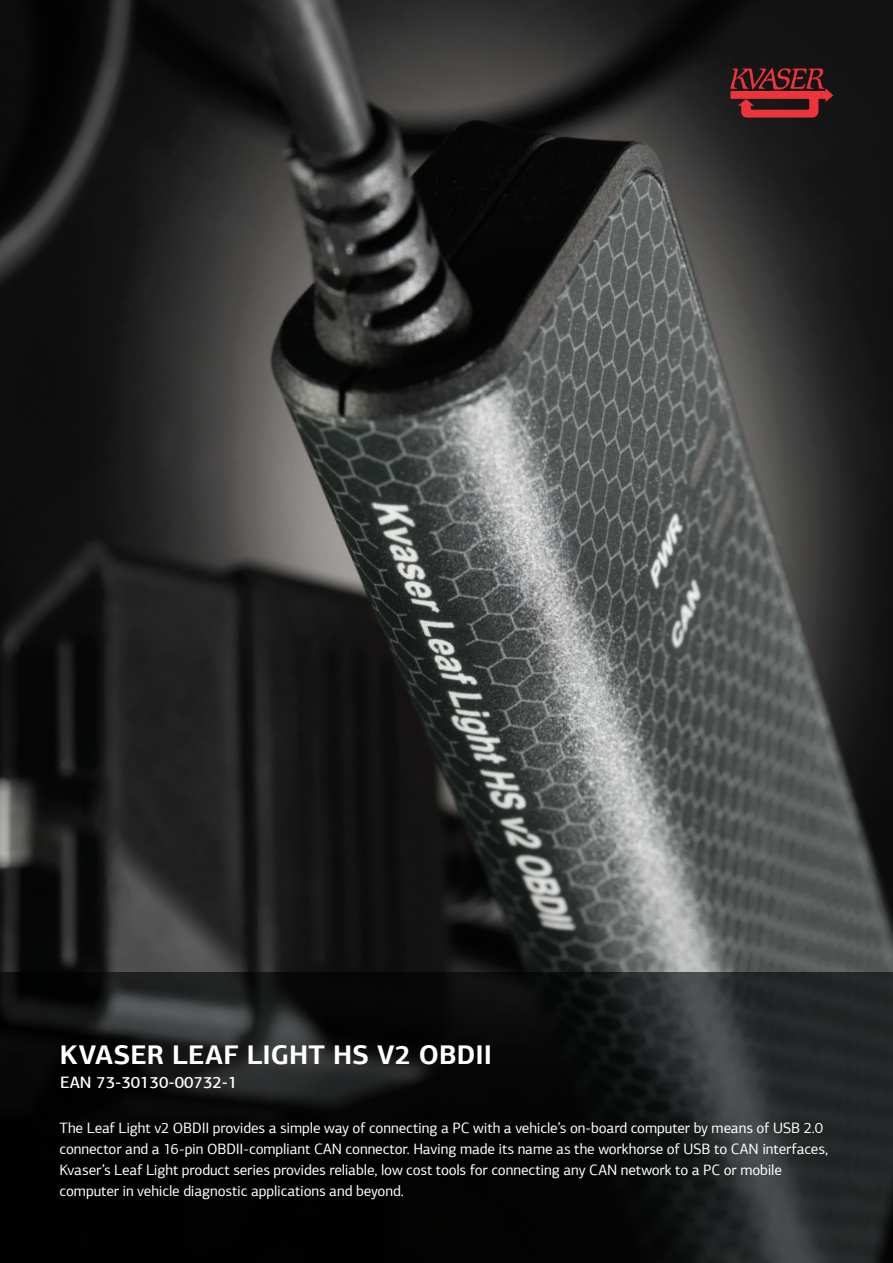
<style>
.page{position:relative;width:893px;height:1263px;background:#fff}
.page>*{position:absolute;margin:0;border:0;box-sizing:border-box;transform-origin:0 0}
.t1{font:700 27px "PF Agora Sans Pro";letter-spacing:.005em;color:#fff}
.t2{font:500 16.5px "PF Agora Sans Pro";color:#fff}
.t3{font:15px/21px "PF Agora Sans Pro";letter-spacing:-.01em;color:#fff}
</style>
<div class="page">
<img style="left:0;top:0;width:893px;height:972px">
<svg style="left:0;top:972px;width:893px;height:291px;background:#121414"></svg>
<svg style="left:730px;top:68px;width:103px;height:50px;background:#762326"></svg>
<p class="t1" style="left:60px;top:1038px;width:434px">KVASER LEAF LIGHT HS V2 OBDII</p>
<p class="t2" style="left:60px;top:1072px;width:179px">EAN 73-30130-00732-1</p>
<p class="t3" style="left:60px;top:1118px;width:770px">The Leaf Light v2 OBDII provides a simple way of connecting a PC with a vehicle’s on-board computer by means of USB 2.0 connector and a 16-pin OBDII-compliant CAN connector. Having made its name as the workhorse of USB to CAN interfaces, Kvaser’s Leaf Light product series provides reliable, low cost tools for connecting any CAN network to a PC or mobile computer in vehicle diagnostic applications and beyond.</p>
</div>
